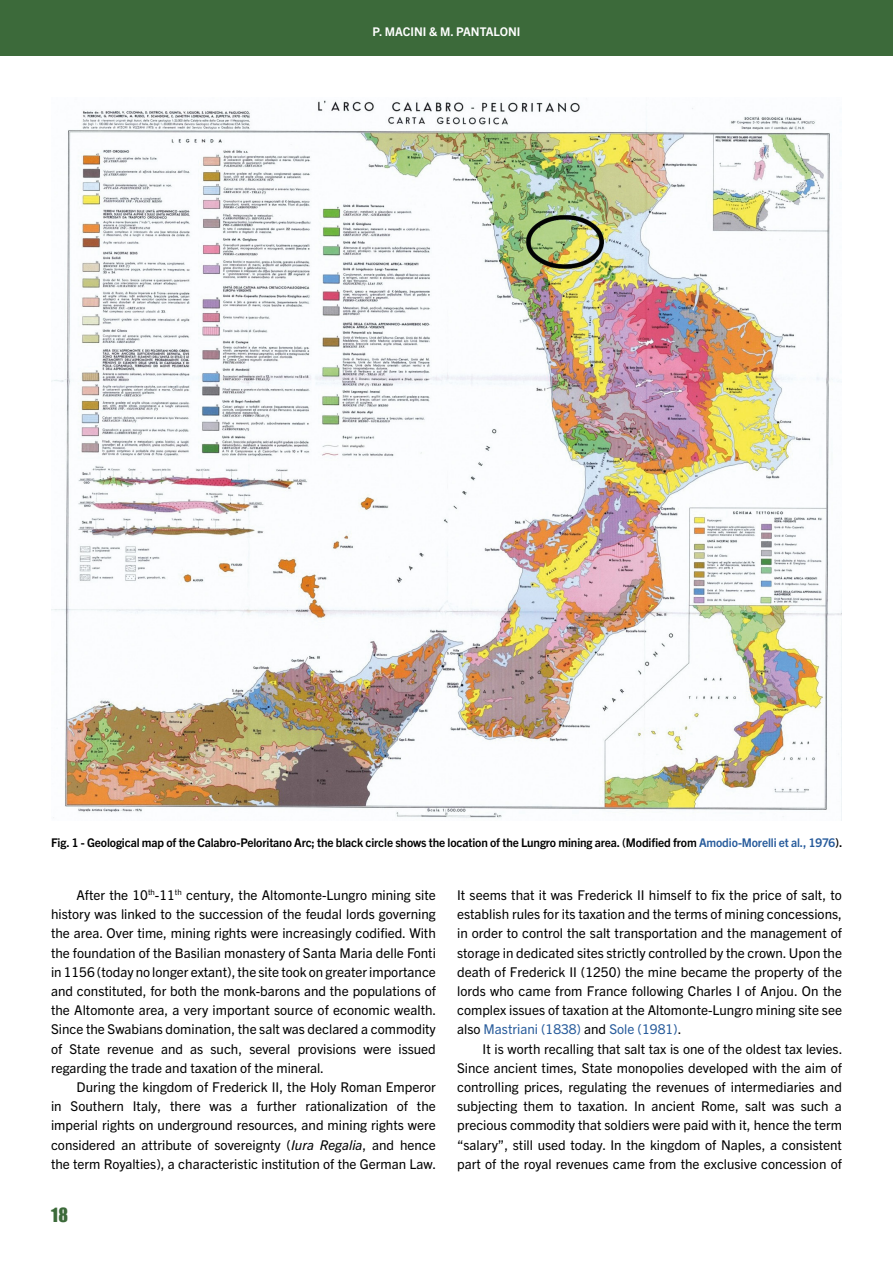
<style>
.page{position:relative;width:893px;height:1263px;background:#fff}
.page>*{position:absolute;margin:0;border:0;box-sizing:border-box;transform-origin:0 0}
.t1{font:18px "Impact";color:#3c6a3a}
.t2{font:13.5px/19.2px "Trade Gothic Next LT Pro";color:#000;text-align:justify}
.t3{font:700 12px "Trade Gothic Next LT Pro";letter-spacing:-.01em;color:#000}
.t4{font:700 12px "Trade Gothic Next LT Pro";color:#fff}
.s1{color:#275b9b}
.s2{font-style:italic}
</style>
<div class="page">
<div style="left:0;top:0;width:893px;height:55px;background:#3c6a3a"></div>
<img style="left:51px;top:100px;width:791px;height:721px">
<p class="t4" style="left:373px;top:23px;width:149px">P. MACINI &amp; M. PANTALONI</p>
<p class="t3" style="left:51px;top:834px;width:793px">Fig. 1 - Geological map of the Calabro-Peloritano Arc; the black circle shows the location of the Lungro mining area. (Modified from <span class="s1">Amodio-Morelli et al., 1976</span>).</p>
<p class="t2" style="left:51px;top:884px;width:387px;text-indent:26px">After the 10<sup>th</sup>-11<sup>th</sup> century, the Altomonte-Lungro mining site history was linked to the succession of the feudal lords governing the area. Over time, mining rights were increasingly codified. With the foundation of the Basilian monastery of Santa Maria delle Fonti in 1156 (today no longer extant), the site took on greater importance and constituted, for both the monk-barons and the populations of the Altomonte area, a very important source of economic wealth.<br>Since the Swabians domination, the salt was declared a commodity of State revenue and as such, several provisions were issued regarding the trade and taxation of the mineral.</p>
<p class="t2" style="left:51px;top:1076px;width:387px;text-indent:26px">During the kingdom of Frederick II, the Holy Roman Emperor in Southern Italy, there was a further rationalization of the imperial rights on underground resources, and mining rights were considered an attribute of sovereignty (<span class="s2">Iura Regalia</span>, and hence the term Royalties), a characteristic institution of the German Law.</p>
<h1 class="t1" style="left:51px;top:1201px;width:19px">18</h1>
<p class="t2" style="left:457px;top:884px;width:386px">It seems that it was Frederick II himself to fix the price of salt, to establish rules for its taxation and the terms of mining concessions, in order to control the salt transportation and the management of storage in dedicated sites strictly controlled by the crown. Upon the death of Frederick II (1250) the mine became the property of the lords who came from France following Charles I of Anjou. On the complex issues of taxation at the Altomonte-Lungro mining site see also <span class="s1">Mastriani (1838)</span> and <span class="s1">Sole (1981)</span>.</p>
<p class="t2" style="left:457px;top:1038px;width:387px;text-indent:26px">It is worth recalling that salt tax is one of the oldest tax levies.<br>Since ancient times, State monopolies developed with the aim of controlling prices, regulating the revenues of intermediaries and subjecting them to taxation. In ancient Rome, salt was such a precious commodity that soldiers were paid with it, hence the term “salary”, still used today. In the kingdom of Naples, a consistent part of the royal revenues came from the exclusive concession of</p>
</div>
